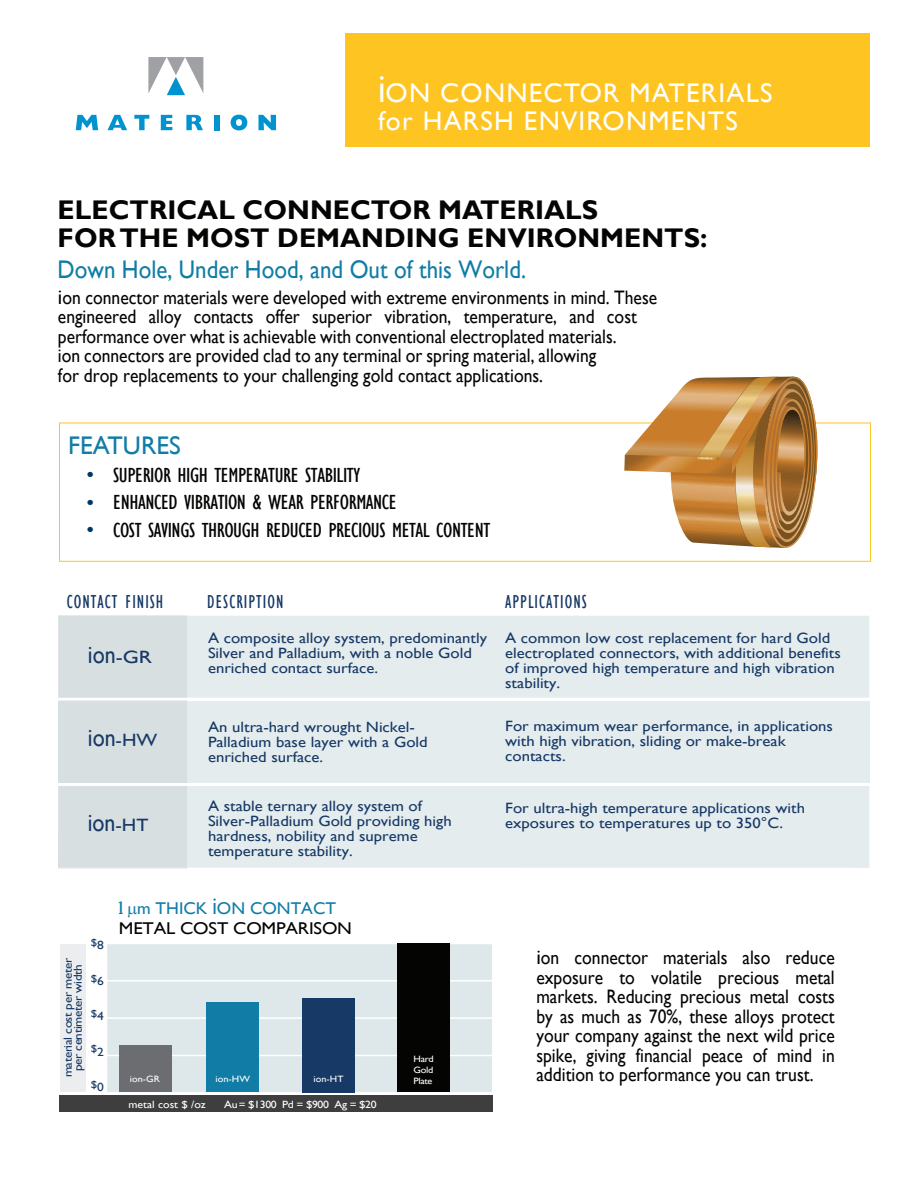
<style>
.page{position:relative;width:918px;height:1188px;background:#fff}
.page>*{position:absolute;margin:0;border:0;box-sizing:border-box;transform-origin:0 0}
.t1{font:700 27px/28.5px "Gill Sans";color:#040503}
.t2{font:27px/28.5px "Gill Sans";letter-spacing:.045em;color:#fff}
.t3{font:25.5px "Gill Sans";color:#117da6;scale:.9 1}
.t4{font:25.5px "Gill Sans";color:#117da6}
.t5{font:25.2px "Gill Sans";color:#163966;scale:.87 1}
.t6{font:condensed 21px/27.8px "Gill Sans";letter-spacing:-.02em;color:#040503;scale:1.04 1}
.t7{font:condensed 21px/27.8px "Gill Sans";color:#003667;text-align:justify;scale:1.04 1}
.t8{font:19.5px/19.5px "Gill Sans";color:#040503;scale:.9 1}
.t9{font:condensed 19.35px "Gill Sans";letter-spacing:.06em;color:#163966;scale:.92 1}
.t10{font:17.1px/19.2px "Gill Sans";letter-spacing:-.01em;color:#040503;scale:1.1 1}
.t11{font:15px/15px "Gill Sans";color:#163966;scale:1.12 1}
.t12{font:11.7px/9.9px "Gill Sans";letter-spacing:-.025em;color:#163966;text-align:center;scale:1.12 1}
.t13{font:10.5px "Gill Sans";letter-spacing:-.03em;color:#fff;scale:1.12 1}
.t14{font:10.5px "Gill Sans";color:#fff;scale:1.12 1}
.t15{font:10.5px "Gill Sans";color:#163966;scale:1.13 1}
.t16{font:9.15px/10.8px "Gill Sans";letter-spacing:-.025em;color:#fff;scale:1.12 1}
.s1{font-size:40.5px}
.s2{font-size:21px}
.s3{font-size:17.85px}
.s4{font-size:11.85px}
.s5{font-family:"Gloucester";font-stretch:extra-condensed;color:#117da6}
.s6{color:#117da6}
.s7{font-size:24.3px;color:#117da6}
.s8{font-size:20.85px}
</style>
<div class="page">
<svg style="left:148px;top:57px;width:55px;height:38px"></svg>
<svg style="left:76px;top:115px;width:22px;height:15px"></svg>
<svg style="left:108px;top:115px;width:19px;height:15px"></svg>
<svg style="left:134px;top:115px;width:15px;height:15px"></svg>
<svg style="left:161px;top:115px;width:11px;height:15px"></svg>
<svg style="left:186px;top:115px;width:17px;height:15px"></svg>
<div style="left:214px;top:115px;width:5px;height:15px;background:#0093d0"></div>
<svg style="left:231px;top:115px;width:16px;height:15px"></svg>
<svg style="left:258px;top:115px;width:18px;height:15px"></svg>
<div style="left:59px;top:423px;width:812px;height:139px;border:1px solid #fec422"></div>
<svg style="left:624px;top:376px;width:196px;height:186px"></svg>
<div style="left:345px;top:33px;width:525px;height:114px;background:#fec422"></div>
<div style="left:186px;top:616px;width:683px;height:82px;background:#e5ecee"></div>
<div style="left:58px;top:701px;width:811px;height:82px;background:#e5ecee"></div>
<div style="left:58px;top:786px;width:811px;height:82px;background:#e5ecee"></div>
<div style="left:58px;top:616px;width:128px;height:82px;background:#d8dfe1"></div>
<div style="left:59px;top:700px;width:128px;height:83px;background:#d8dfe1"></div>
<div style="left:59px;top:786px;width:128px;height:83px;background:#d8dfe1"></div>
<div style="left:106px;top:943px;width:388px;height:151px;background:#dbe5e8;border:2px solid #fff"></div>
<hr style="left:107px;top:1055px;width:386px;height:1px;background:#fff">
<hr style="left:107px;top:1017px;width:386px;height:2px;background:#fff">
<hr style="left:107px;top:980px;width:386px;height:2px;background:#fff">
<div style="left:59px;top:1096px;width:434px;height:16px;background:#3e3e3f"></div>
<div style="left:119px;top:1045px;width:53px;height:47px;background:#6c6d70"></div>
<div style="left:207px;top:1002px;width:52px;height:90px;background:#117da6"></div>
<div style="left:302px;top:998px;width:52px;height:94px;background:#163966"></div>
<div style="left:397px;top:944px;width:53px;height:148px;background:#040503"></div>
<div style="left:60px;top:945px;width:26px;height:147px;background:#e6e7e9"></div>
<h1 class="t2" style="left:378px;top:79px;width:396px"><span class="s1">i</span>ON CONNECTOR MATERIALS for HARSH ENVIRONMENTS</h1>
<h1 class="t1" style="left:58px;top:196px;width:651px">ELECTRICAL CONNECTOR MATERIALS<br>FOR THE MOST DEMANDING ENVIRONMENTS:</h1>
<h2 class="t3" style="left:58px;top:254px;width:522px">Down Hole, Under Hood, and Out of this World.</h2>
<p class="t8" style="left:58px;top:288px;width:667px"><span class="s2">i</span>on connector materials were developed with extreme environments in mind. These engineered alloy contacts offer superior vibration, temperature, and cost performance over what is achievable with conventional electroplated materials.<br>ion connectors are provided clad to any terminal or spring material, allowing<br>for drop replacements to your challenging gold contact applications.</p>
<h2 class="t4" style="left:68px;top:430px;width:114px">FEATURES</h2>
<h3 class="t7" style="left:87px;top:461px;width:9px">• • •</h3>
<h3 class="t6" style="left:113px;top:461px;width:364px">SUPERIOR HIGH TEMPERATURE STABILITY<br>ENHANCED VIBRATION &amp; WEAR PERFORMANCE<br>COST SAVINGS THROUGH REDUCED PRECIOUS METAL CONTENT</h3>
<p class="t9" style="left:67px;top:591px;width:106px">CONTACT FINISH</p>
<p class="t9" style="left:207px;top:591px;width:84px">DESCRIPTION</p>
<p class="t9" style="left:505px;top:591px;width:90px">APPLICATIONS</p>
<h3 class="t5" style="left:88px;top:639px;width:75px">ion<span class="s3">-GR</span></h3>
<h3 class="t5" style="left:88px;top:723px;width:81px">ion<span class="s3">-HW</span></h3>
<h3 class="t5" style="left:88px;top:808px;width:71px">ion<span class="s3">-HT</span></h3>
<p class="t11" style="left:208px;top:631px;width:251px">A composite alloy system, predominantly<br>Silver and Palladium, with a noble Gold enriched contact surface.</p>
<p class="t11" style="left:208px;top:720px;width:198px">An ultra-hard wrought Nickel-<br>Palladium base layer with a Gold enriched surface.</p>
<p class="t11" style="left:208px;top:799px;width:219px">A stable ternary alloy system of<br>Silver-Palladium Gold providing high hardness, nobility and supreme temperature stability.</p>
<p class="t15" style="left:91px;top:937px;width:13px">$<span class="s4">8</span></p>
<p class="t15" style="left:91px;top:972px;width:13px">$<span class="s4">6</span></p>
<p class="t15" style="left:91px;top:1007px;width:13px">$<span class="s4">4</span></p>
<p class="t15" style="left:91px;top:1043px;width:13px">$<span class="s4">2</span></p>
<p class="t15" style="left:91px;top:1078px;width:13px">$<span class="s4">0</span></p>
<p class="t12" style="left:63px;top:1077px;width:108px;rotate:-90deg">material cost per meter per centimeter width</p>
<p class="t10" style="left:118px;top:899px;width:215px"><span class="s5">1</span> <span class="s6">m THICK</span> <span class="s7">i</span><span class="s6">ON CONTACT<br></span>METAL COST COMPARISON</p>
<p class="t16" style="left:414px;top:1054px;width:20px">Hard<br>Gold</p>
<p class="t16" style="left:130px;top:1074px;width:28px">ion-GR</p>
<p class="t16" style="left:216px;top:1074px;width:32px">ion-HW</p>
<p class="t16" style="left:314px;top:1074px;width:28px">ion-HT</p>
<p class="t16" style="left:414px;top:1075px;width:18px">Plate</p>
<p class="t14" style="left:129px;top:1098px;width:70px">metal cost $ /oz</p>
<p class="t13" style="left:224px;top:1098px;width:138px">Au= $1300 Pd = $900 Ag = $20</p>
<p class="t11" style="left:505px;top:631px;width:301px">A common low cost replacement for hard Gold electroplated connectors, with additional benefits of improved high temperature and high vibration stability.</p>
<p class="t11" style="left:505px;top:719px;width:294px">For maximum wear performance, in applications with high vibration, sliding or make-break contacts.</p>
<p class="t11" style="left:505px;top:800px;width:269px">For ultra-high temperature applications with exposures to temperatures up to 350°C.</p>
<p class="t8" style="left:536px;top:948px;width:333px;text-align:justify"><span class="s8">i</span>on connector materials also reduce exposure to volatile precious metal markets. Reducing precious metal costs by as much as 70%, these alloys protect your company against the next wild price spike, giving financial peace of mind in addition to performance you can trust.</p>
</div>
